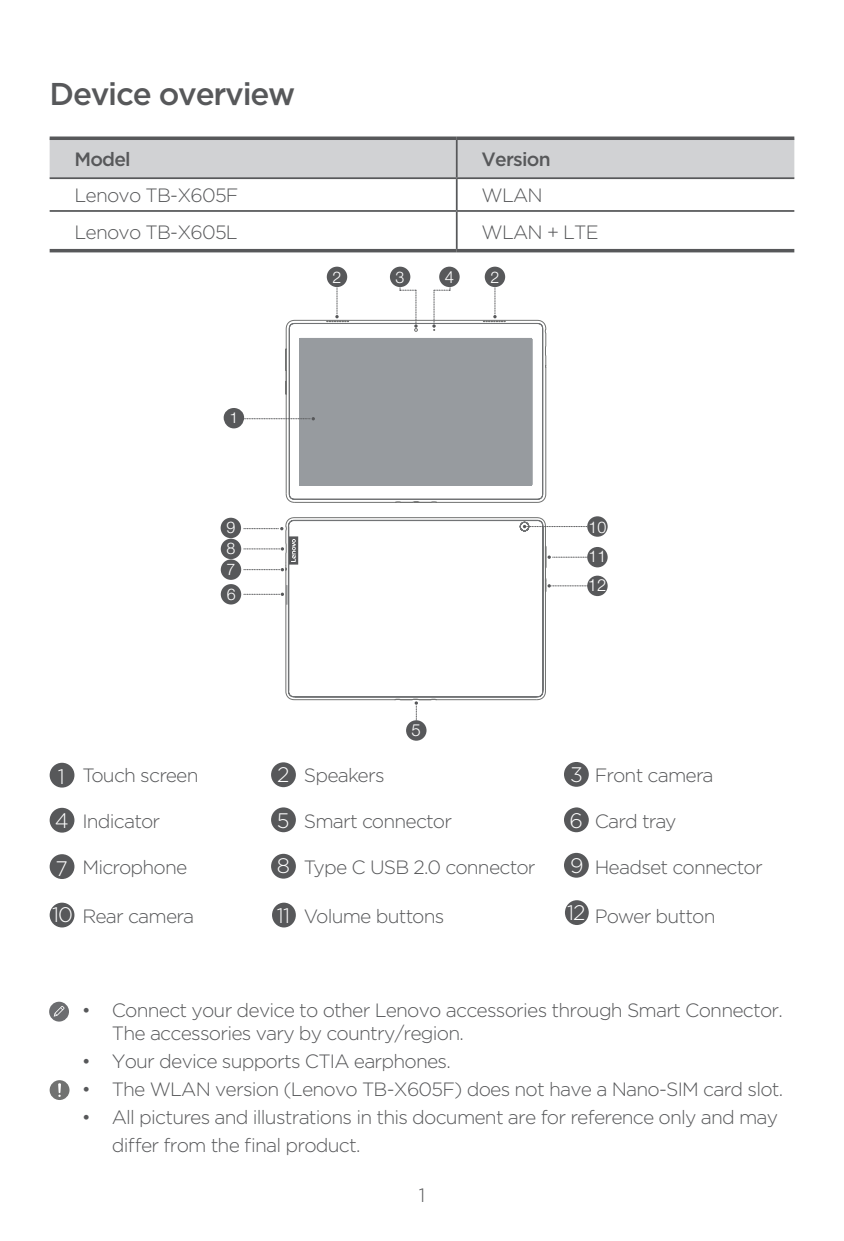
<style>
.page{position:relative;width:844px;height:1241px;background:#fff}
.page>*{position:absolute;margin:0;border:0;box-sizing:border-box;transform-origin:0 0}
.一级标题{font:500 31.5px "Gotham";letter-spacing:-.04em;color:#57585a}
.table_1{font:300 19.25px/23.1px "Gotham";letter-spacing:-.04em;color:#57585a}
.table_1-2{font:500 19.25px "Gotham";letter-spacing:-.04em;color:#57585a}
.t1{font:300 16.8px "Helvetica Neue LT Std";color:#fff}
.t2{font:300 16.1px "Helvetica Neue LT Std";color:#fff}
.t3{font:300 15.05px "Helvetica Neue LT Std";color:#fff;scale:1.07 1}
.s1{font-size:21px;color:#fff}
</style>
<div class="page">
<div style="left:50px;top:140px;width:744px;height:37px;background:#d1d2d4"></div>
<svg style="left:50px;top:136px;width:406px;height:4px;background:#6c6d6e"></svg>
<svg style="left:456px;top:136px;width:338px;height:4px"></svg>
<hr style="left:50px;top:177px;width:406px;height:2px;background:#57585a">
<hr style="left:456px;top:177px;width:338px;height:2px;background:#57585a">
<hr style="left:50px;top:249px;width:406px;height:3px;background:#57585a">
<hr style="left:456px;top:249px;width:338px;height:3px;background:#57585a">
<hr style="left:456px;top:179px;width:1px;height:31px;background:#57585a">
<hr style="left:50px;top:210px;width:406px;height:2px;background:#57585a">
<hr style="left:456px;top:210px;width:338px;height:2px;background:#57585a">
<hr style="left:456px;top:140px;width:1px;height:37px;background:#57585a">
<hr style="left:456px;top:212px;width:1px;height:37px;background:#57585a">
<div style="left:49px;top:1001px;width:20px;height:20px;background:#6c6d70;border-radius:50%"></div>
<svg style="left:54px;top:1006px;width:10px;height:10px"></svg>
<div style="left:50px;top:762px;width:24px;height:25px;background:#57585a;border-radius:50%"></div>
<div style="left:271px;top:762px;width:25px;height:25px;background:#57585a;border-radius:50%"></div>
<div style="left:564px;top:761px;width:24px;height:25px;background:#57585a;border-radius:50%"></div>
<div style="left:50px;top:807px;width:24px;height:25px;background:#57585a;border-radius:50%"></div>
<div style="left:271px;top:807px;width:25px;height:25px;background:#57585a;border-radius:50%"></div>
<div style="left:564px;top:807px;width:24px;height:25px;background:#57585a;border-radius:50%"></div>
<div style="left:50px;top:854px;width:24px;height:24px;background:#57585a;border-radius:50%"></div>
<div style="left:271px;top:853px;width:25px;height:25px;background:#57585a;border-radius:50%"></div>
<div style="left:564px;top:852px;width:24px;height:25px;background:#57585a;border-radius:50%"></div>
<div style="left:50px;top:902px;width:24px;height:25px;background:#57585a;border-radius:50%"></div>
<div style="left:272px;top:902px;width:24px;height:25px;background:#57585a;border-radius:50%"></div>
<div style="left:564px;top:900px;width:24px;height:24px;background:#57585a;border-radius:50%"></div>
<svg style="left:285px;top:525px;width:261px;height:175px"></svg>
<svg style="left:288px;top:520px;width:255px;height:177px"></svg>
<div style="left:587px;top:547px;width:20px;height:20px;background:#57585a;border-radius:50%"></div>
<svg style="left:519px;top:522px;width:68px;height:9px"></svg>
<svg style="left:244px;top:527px;width:39px;height:3px"></svg>
<svg style="left:547px;top:555px;width:40px;height:3px"></svg>
<svg style="left:547px;top:584px;width:40px;height:3px"></svg>
<div style="left:587px;top:575px;width:20px;height:21px;background:#57585a;border-radius:50%"></div>
<div style="left:221px;top:538px;width:20px;height:21px;background:#57585a;border-radius:50%"></div>
<svg style="left:244px;top:585px;width:43px;height:19px"></svg>
<div style="left:221px;top:584px;width:20px;height:20px;background:#57585a;border-radius:50%"></div>
<svg style="left:414px;top:701px;width:4px;height:19px"></svg>
<div style="left:406px;top:720px;width:20px;height:20px;background:#57585a;border-radius:50%"></div>
<div style="left:587px;top:516px;width:20px;height:20px;background:#57585a;border-radius:50%"></div>
<div style="left:220px;top:517px;width:21px;height:21px;background:#57585a;border-radius:50%"></div>
<svg style="left:244px;top:536px;width:54px;height:35px"></svg>
<div style="left:221px;top:559px;width:20px;height:20px;background:#57585a;border-radius:50%"></div>
<svg style="left:285px;top:328px;width:262px;height:175px"></svg>
<div style="left:300px;top:338px;width:232px;height:147px;background:#979b9f"></div>
<div style="left:223px;top:408px;width:21px;height:20px;background:#57585a;border-radius:50%"></div>
<svg style="left:244px;top:417px;width:71px;height:3px"></svg>
<div style="left:327px;top:266px;width:20px;height:21px;background:#57585a;border-radius:50%"></div>
<div style="left:390px;top:266px;width:20px;height:21px;background:#57585a;border-radius:50%"></div>
<div style="left:439px;top:266px;width:20px;height:21px;background:#57585a;border-radius:50%"></div>
<div style="left:484px;top:266px;width:21px;height:21px;background:#57585a;border-radius:50%"></div>
<svg style="left:326px;top:285px;width:179px;height:46px"></svg>
<div style="left:50px;top:1079px;width:19px;height:20px;background:#717271;border-radius:50%"></div>
<svg style="left:58px;top:1083px;width:3px;height:13px"></svg>
<p class="一级标题" style="left:50px;top:73px;width:247px">Device overview</p>
<p class="table_1-2" style="left:74px;top:146px;width:58px">Model</p>
<p class="table_1-2" style="left:481px;top:146px;width:71px">Version</p>
<p class="table_1" style="left:74px;top:183px;width:165px">Lenovo TB-X605F</p>
<p class="table_1" style="left:481px;top:183px;width:63px">WLAN</p>
<p class="table_1" style="left:74px;top:219px;width:165px">Lenovo TB-X605L</p>
<p class="table_1" style="left:481px;top:219px;width:119px">WLAN + LTE</p>
<p class="t3" style="left:229px;top:408px;width:10px">1</p>
<p class="t2" style="left:332px;top:267px;width:10px">2</p>
<p class="t2" style="left:395px;top:267px;width:10px">3</p>
<p class="t1" style="left:444px;top:267px;width:11px">4</p>
<p class="t2" style="left:490px;top:267px;width:10px">2</p>
<p class="t2" style="left:226px;top:517px;width:10px">9</p>
<p class="t2" style="left:588px;top:517px;width:19px">10</p>
<p class="t2" style="left:226px;top:559px;width:10px">7</p>
<p class="t2" style="left:226px;top:538px;width:16px">87</p>
<p class="t2" style="left:227px;top:584px;width:10px">6</p>
<p class="t2" style="left:588px;top:546px;width:19px">11</p>
<p class="t1" style="left:587px;top:575px;width:20px">12</p>
<p class="t1" style="left:411px;top:719px;width:11px">5</p>
<p class="table_1" style="left:58px;top:763px;width:142px"><span class="s1">1</span> Touch screen</p>
<p class="table_1" style="left:277px;top:763px;width:109px"><span class="s1">2</span> Speakers</p>
<p class="table_1" style="left:570px;top:763px;width:145px"><span class="s1">3</span> Front camera</p>
<p class="table_1" style="left:55px;top:808px;width:107px"><span class="s1">4</span> Indicator</p>
<p class="table_1" style="left:277px;top:808px;width:177px"><span class="s1">5</span> Smart connector</p>
<p class="table_1" style="left:569px;top:808px;width:109px"><span class="s1">6</span> Card tray</p>
<p class="table_1" style="left:56px;top:855px;width:133px"><span class="s1">7</span> Microphone</p>
<p class="table_1" style="left:277px;top:855px;width:260px"><span class="s1">8</span> Type C USB 2.0 connector</p>
<p class="table_1" style="left:570px;top:855px;width:194px"><span class="s1">9</span> Headset connector</p>
<p class="table_1" style="left:52px;top:903px;width:143px"><span class="s1">10</span> Rear camera</p>
<p class="table_1" style="left:277px;top:903px;width:169px"><span class="s1">11</span> Volume buttons</p>
<p class="table_1" style="left:567px;top:903px;width:150px"><span class="s1">12</span> Power button</p>
<p class="table_1" style="left:112px;top:998px;width:672px;text-indent:-30px">• Connect your device to other Lenovo accessories through Smart Connector.<br>The accessories vary by country/region.</p>
<p class="table_1" style="left:82px;top:1049px;width:370px">• Your device supports CTIA earphones.</p>
<p class="table_1" style="left:82px;top:1077px;width:702px">• The WLAN version (Lenovo TB-X605F) does not have a Nano-SIM card slot.</p>
<p class="table_1" style="left:112px;top:1102px;width:667px;line-height:28px;text-indent:-30px">• All pictures and illustrations in this document are for reference only and may differ from the final product.</p>
<p class="table_1" style="left:418px;top:1182px;width:8px">1</p>
</div>
